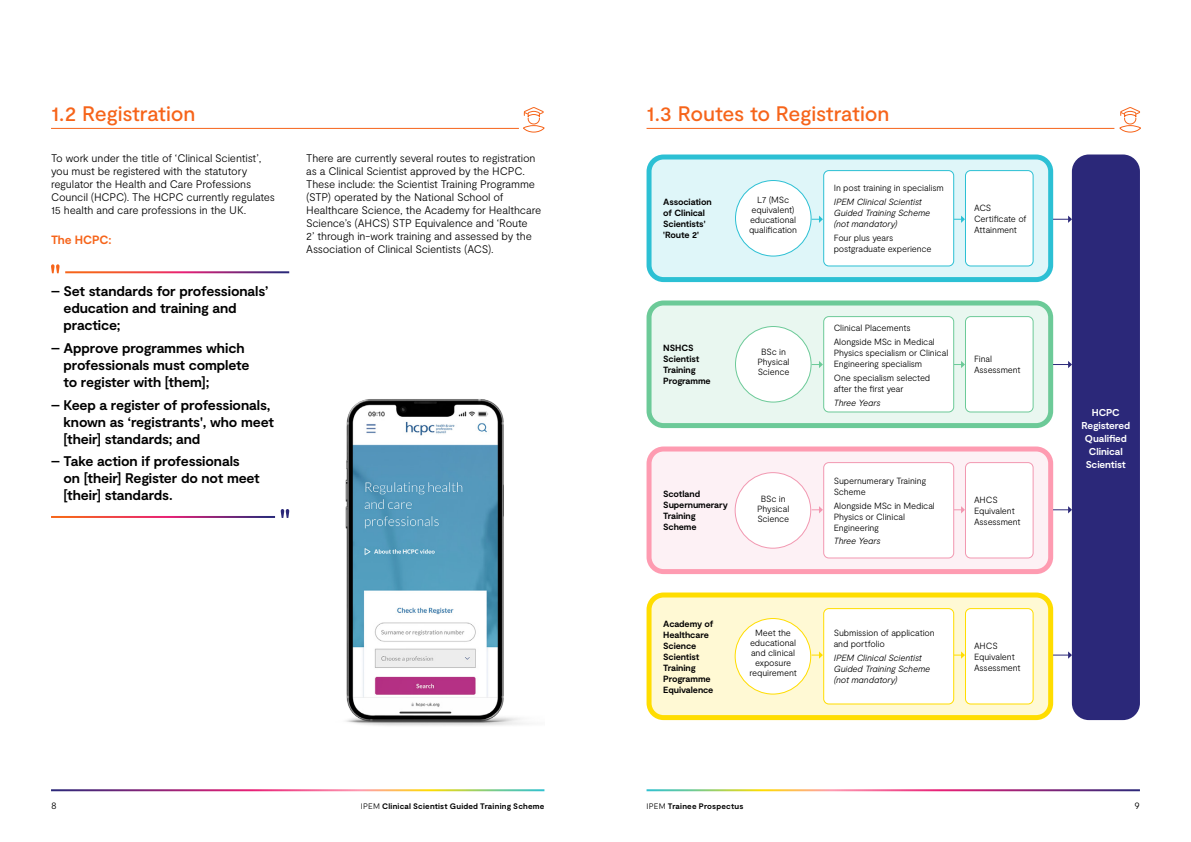
<style>
.page{position:relative;width:1191px;height:842px;background:#fff}
.page>*{position:absolute;margin:0;border:0;box-sizing:border-box;transform-origin:0 0}
.Sub_sections_header{font:500 21px "Moderat";letter-spacing:-.01em;color:#f6641a}
.Pull_Quote{font:700 14px/17px "Moderat";letter-spacing:-.01em;color:#000}
.t1{font:700 12px "Moderat";letter-spacing:-.01em;color:#f6641a}
.Body_copy___P{font:300 11px/13px "Moderat";letter-spacing:-.015em;color:#000}
.Body_copy___P-2{font:700 10px/13px "Moderat";letter-spacing:-.01em;color:#fff;text-align:center}
.t2{font:300 10px "Moderat";color:#000}
.Body_copy___P-3{font:300 9px/11px "Moderat";letter-spacing:-.015em;color:#000}
.Body_copy___P-4{font:700 9px/11px "Moderat";letter-spacing:-.01em;color:#000}
.Body_copy___P-5{font:italic 300 9px/11px "Moderat";letter-spacing:-.015em;color:#000}
.t3{font:700 8px "Moderat";letter-spacing:.025em;color:#000}
.s1{font-weight:300}
</style>
<div class="page">
<hr style="left:646px;top:128px;width:468px;height:1px;background:#f6641a">
<hr style="left:51px;top:128px;width:468px;height:1px;background:#f6641a">
<svg style="left:51px;top:264px;width:9px;height:9px"></svg>
<svg style="left:281px;top:509px;width:8px;height:9px"></svg>
<div style="left:1071px;top:154px;width:69px;height:566px;background:#2b2879;border-radius:17px"></div>
<div style="left:649px;top:157px;width:401px;height:123px;background:#dff6f9;border-radius:15px"></div>
<div style="left:646px;top:154px;width:407px;height:128px;border:5px solid #2cc0d4;border-radius:15px"></div>
<svg style="left:1053px;top:216px;width:19px;height:7px"></svg>
<svg style="left:811px;top:216px;width:12px;height:7px"></svg>
<svg style="left:954px;top:216px;width:11px;height:7px"></svg>
<div style="left:965px;top:171px;width:68px;height:95px;background:#fff;border-radius:5px"></div>
<div style="left:965px;top:170px;width:68px;height:96px;border:1px solid #2cc0d4;border-radius:5px"></div>
<div style="left:823px;top:171px;width:130px;height:95px;background:#fff;border-radius:5px"></div>
<div style="left:823px;top:170px;width:131px;height:96px;border:1px solid #2cc0d4;border-radius:5px"></div>
<div style="left:735px;top:181px;width:76px;height:75px;background:#fff;border-radius:50%"></div>
<div style="left:735px;top:180px;width:76px;height:77px;border:1px solid #2cc0d4;border-radius:50%"></div>
<div style="left:649px;top:449px;width:401px;height:123px;background:#fdf1f5;border-radius:15px"></div>
<div style="left:646px;top:446px;width:407px;height:128px;border:5px solid #fe9bb1;border-radius:15px"></div>
<svg style="left:1053px;top:506px;width:19px;height:7px"></svg>
<svg style="left:811px;top:506px;width:12px;height:7px"></svg>
<svg style="left:954px;top:506px;width:11px;height:7px"></svg>
<div style="left:965px;top:463px;width:68px;height:95px;background:#fff;border-radius:5px"></div>
<div style="left:965px;top:462px;width:68px;height:96px;border:1px solid #f298b1;border-radius:5px"></div>
<div style="left:823px;top:463px;width:130px;height:95px;background:#fff;border-radius:5px"></div>
<div style="left:823px;top:462px;width:131px;height:96px;border:1px solid #f298b1;border-radius:5px"></div>
<div style="left:735px;top:473px;width:75px;height:75px;background:#fff;border-radius:50%"></div>
<div style="left:734px;top:472px;width:77px;height:77px;border:1px solid #f298b1;border-radius:50%"></div>
<div style="left:649px;top:595px;width:401px;height:123px;background:#fff9d4;border-radius:15px"></div>
<div style="left:646px;top:592px;width:407px;height:128px;border:5px solid #fd0;border-radius:15px"></div>
<svg style="left:1053px;top:651px;width:19px;height:8px"></svg>
<svg style="left:811px;top:651px;width:12px;height:8px"></svg>
<svg style="left:954px;top:651px;width:11px;height:8px"></svg>
<div style="left:965px;top:609px;width:68px;height:95px;background:#fff;border-radius:5px"></div>
<div style="left:965px;top:608px;width:68px;height:96px;border:1px solid #fd0;border-radius:5px"></div>
<div style="left:823px;top:609px;width:130px;height:95px;background:#fff;border-radius:5px"></div>
<div style="left:823px;top:608px;width:131px;height:96px;border:1px solid #fd0;border-radius:5px"></div>
<div style="left:735px;top:618px;width:75px;height:76px;background:#fff;border-radius:50%"></div>
<div style="left:734px;top:618px;width:77px;height:76px;border:1px solid #fd0;border-radius:50%"></div>
<div style="left:649px;top:303px;width:401px;height:123px;background:#e9f7f0;border-radius:15px"></div>
<div style="left:646px;top:300px;width:407px;height:128px;border:5px solid #6cca98;border-radius:15px"></div>
<svg style="left:1053px;top:361px;width:19px;height:7px"></svg>
<svg style="left:811px;top:361px;width:12px;height:7px"></svg>
<svg style="left:954px;top:361px;width:11px;height:7px"></svg>
<div style="left:965px;top:317px;width:68px;height:95px;background:#fff;border-radius:5px"></div>
<div style="left:965px;top:316px;width:68px;height:96px;border:1px solid #6cca98;border-radius:5px"></div>
<div style="left:823px;top:317px;width:130px;height:95px;background:#fff;border-radius:5px"></div>
<div style="left:823px;top:316px;width:131px;height:96px;border:1px solid #6cca98;border-radius:5px"></div>
<div style="left:735px;top:326px;width:76px;height:76px;background:#fff;border-radius:50%"></div>
<div style="left:735px;top:326px;width:76px;height:77px;border:1px solid #6cca98;border-radius:50%"></div>
<svg style="left:1119px;top:107px;width:22px;height:26px"></svg>
<svg style="left:523px;top:107px;width:22px;height:26px"></svg>
<img style="left:345px;top:399px;width:180px;height:327px">
<h1 class="Sub_sections_header" style="left:51px;top:101px;width:146px">1.2 Registration</h1>
<h1 class="Sub_sections_header" style="left:646px;top:101px;width:244px">1.3 Routes to Registration</h1>
<p class="Body_copy___P" style="left:51px;top:152px;width:225px">To work under the title of ‘Clinical Scientist’, you must be registered with the statutory regulator the Health and Care Professions Council (HCPC). The HCPC currently regulates 15 health and care professions in the UK.</p>
<h2 class="t1" style="left:51px;top:233px;width:62px">The HCPC:</h2>
<p class="Body_copy___P" style="left:306px;top:152px;width:236px">There are currently several routes to registration as a Clinical Scientist approved by the HCPC.<br>These include: the Scientist Training Programme (STP) operated by the National School of Healthcare Science, the Academy for Healthcare Science’s (AHCS) STP Equivalence and ‘Route<br>2’ through in-work training and assessed by the Association of Clinical Scientists (ACS).</p>
<p class="Body_copy___P-3" style="left:833px;top:182px;width:112px">In post training in specialism</p>
<p class="Body_copy___P-5" style="left:833px;top:196px;width:98px">IPEM Clinical Scientist<br>Guided Training Scheme (not mandatory)</p>
<p class="Body_copy___P-3" style="left:833px;top:232px;width:99px">Four plus years postgraduate experience</p>
<p class="Body_copy___P-3" style="left:749px;top:195px;width:50px;line-height:10px;text-align:center">L7 (MSc equivalent) educational qualification</p>
<p class="Body_copy___P-4" style="left:663px;top:197px;width:50px">Association of Clinical<br>Scientists' 'Route 2'</p>
<p class="Body_copy___P-3" style="left:974px;top:202px;width:54px">ACS<br>Certificate of<br>Attainment</p>
<p class="Pull_Quote" style="left:64px;top:284px;width:206px;text-indent:-12px">– Set standards for professionals’ education and training and practice;</p>
<p class="Pull_Quote" style="left:64px;top:340px;width:187px;text-indent:-12px">– Approve programmes which professionals must complete to register with [them];</p>
<p class="Pull_Quote" style="left:64px;top:397px;width:212px;text-indent:-12px">– Keep a register of professionals, known as ‘registrants', who meet [their] standards; and</p>
<p class="Pull_Quote" style="left:64px;top:454px;width:198px;text-indent:-12px">– Take action if professionals on [their] Register do not meet [their] standards.</p>
<p class="Body_copy___P-3" style="left:833px;top:323px;width:78px">Clinical Placements</p>
<p class="Body_copy___P-3" style="left:833px;top:336px;width:116px">Alongside MSc in Medical<br>Physics specialism or Clinical<br>Engineering specialism</p>
<p class="Body_copy___P-3" style="left:833px;top:372px;width:98px">One specialism selected after the first year</p>
<p class="Body_copy___P-5" style="left:833px;top:397px;width:48px">Three Years</p>
<p class="Body_copy___P-4" style="left:663px;top:343px;width:49px">NSHCS<br>Scientist<br>Training<br>Programme</p>
<p class="Body_copy___P-3" style="left:974px;top:354px;width:48px">Final<br>Assessment</p>
<p class="Body_copy___P-3" style="left:757px;top:347px;width:34px;line-height:10px;text-align:center">BSc in<br>Physical<br>Science</p>
<p class="Body_copy___P-3" style="left:833px;top:475px;width:94px">Supernumerary Training<br>Scheme</p>
<p class="Body_copy___P-3" style="left:833px;top:500px;width:103px">Alongside MSc in Medical<br>Physics or Clinical<br>Engineering</p>
<p class="Body_copy___P-5" style="left:833px;top:536px;width:48px">Three Years</p>
<p class="Body_copy___P-4" style="left:663px;top:489px;width:66px">Scotland<br>Supernumerary<br>Training<br>Scheme</p>
<p class="Body_copy___P-3" style="left:974px;top:494px;width:48px">AHCS<br>Equivalent<br>Assessment</p>
<p class="Body_copy___P-3" style="left:757px;top:494px;width:34px;line-height:10px;text-align:center">BSc in<br>Physical<br>Science</p>
<p class="Body_copy___P-4" style="left:663px;top:619px;width:52px">Academy of<br>Healthcare<br>Science<br>Scientist<br>Training<br>Programme<br>Equivalence</p>
<p class="Body_copy___P-3" style="left:749px;top:628px;width:49px;line-height:10px;text-align:center">Meet the educational and clinical exposure requirement</p>
<p class="Body_copy___P-3" style="left:833px;top:628px;width:103px">Submission of application and portfolio</p>
<p class="Body_copy___P-5" style="left:833px;top:653px;width:98px">IPEM Clinical Scientist<br>Guided Training Scheme (not mandatory)</p>
<p class="Body_copy___P-3" style="left:974px;top:640px;width:48px">AHCS<br>Equivalent<br>Assessment</p>
<p class="Body_copy___P-2" style="left:1081px;top:406px;width:50px">HCPC<br>Registered<br>Qualified<br>Clinical<br>Scientist</p>
<p class="t2" style="left:51px;top:799px;width:7px">8</p>
<p class="t3" style="left:361px;top:801px;width:185px"><span class="s1">IPEM</span> Clinical Scientist Guided Training Scheme</p>
<p class="t3" style="left:646px;top:801px;width:98px"><span class="s1">IPEM</span> Trainee Prospectus</p>
<p class="t2" style="left:1134px;top:799px;width:7px">9</p>
</div>
